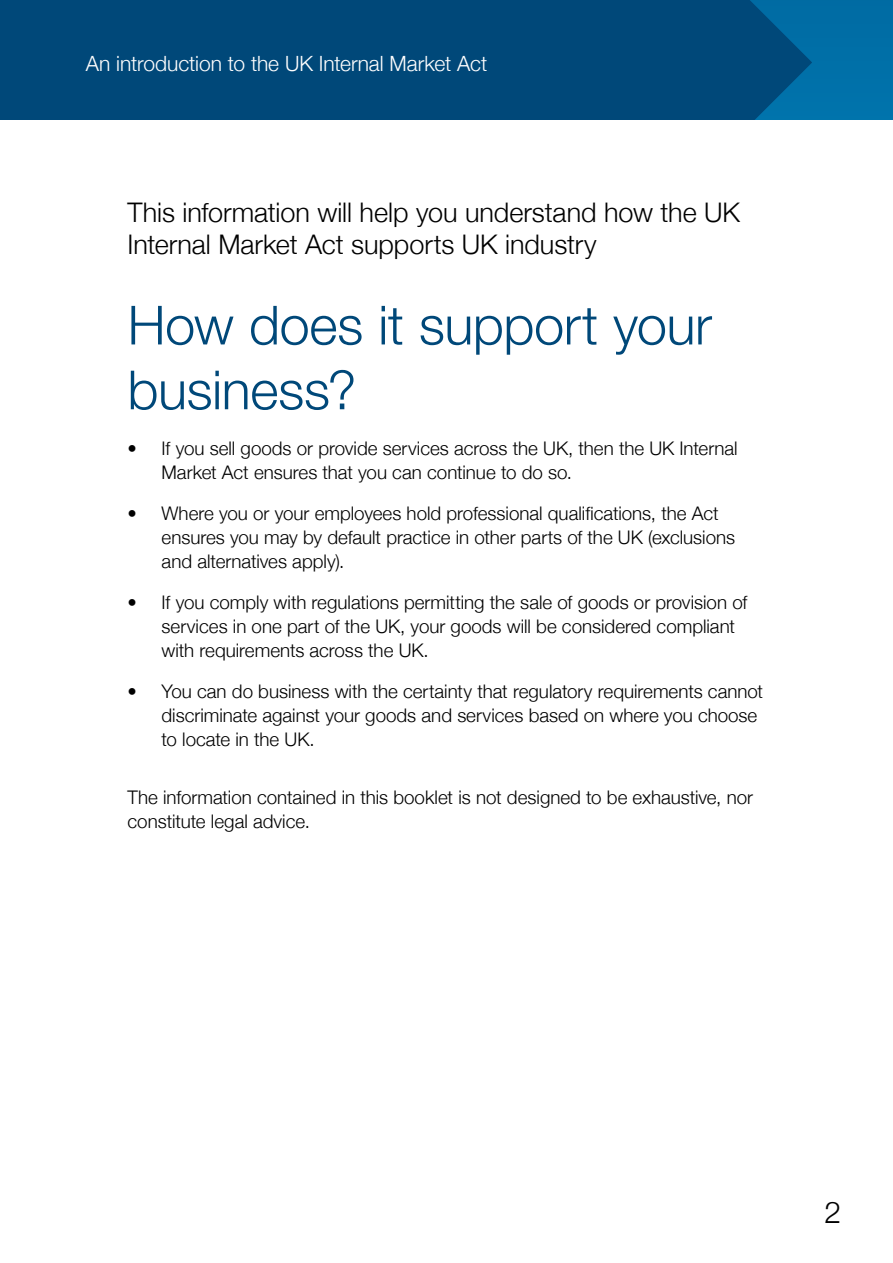
<style>
.page{position:relative;width:893px;height:1263px;background:#fff}
.page>*{position:absolute;margin:0;border:0;box-sizing:border-box;transform-origin:0 0}
.Heading_1{font:300 54px/64.8px "Helvetica Neue";letter-spacing:-.01em;color:#004879}
.t1{font:300 30px "Helvetica Neue";color:#000}
.Intro_text{font:300 27px/32.4px "Helvetica Neue";letter-spacing:-.005em;color:#000}
.t2{font:300 21px "Helvetica Neue";letter-spacing:-.005em;color:#fff}
.Bullets{font:300 18.75px/24px "Helvetica Neue";color:#000}
.Body_text{font:300 18.75px/24px "Helvetica Neue";color:#000}
</style>
<div class="page">
<div style="left:0;top:0;width:893px;height:119px;background:#004879"></div>
<svg style="left:750px;top:0;width:143px;height:119px"></svg>
<p class="t2" style="left:86px;top:47px;width:403px">An introduction to the UK Internal Market Act</p>
<p class="Intro_text" style="left:128px;top:194px;width:614px">This information will help you understand how the UK<br>Internal Market Act supports UK industry</p>
<h1 class="Heading_1" style="left:128px;top:289px;width:586px">How does it support your business?</h1>
<p class="Bullets" style="left:162px;top:434px;width:578px;text-indent:-34px">• If you sell goods or provide services across the UK, then the UK Internal<br>Market Act ensures that you can continue to do so.</p>
<p class="Bullets" style="left:162px;top:499px;width:575px;text-indent:-34px">• Where you or your employees hold professional qualifications, the Act ensures you may by default practice in other parts of the UK (exclusions and alternatives apply).</p>
<p class="Bullets" style="left:162px;top:588px;width:587px;text-indent:-34px">• If you comply with regulations permitting the sale of goods or provision of services in one part of the UK, your goods will be considered compliant with requirements across the UK.</p>
<p class="Bullets" style="left:162px;top:677px;width:603px;text-indent:-34px">• You can do business with the certainty that regulatory requirements cannot discriminate against your goods and services based on where you choose to locate in the UK.</p>
<p class="Body_text" style="left:128px;top:783px;width:627px">The information contained in this booklet is not designed to be exhaustive, nor constitute legal advice.</p>
<h2 class="t1" style="left:824px;top:1188px;width:18px">2</h2>
</div>
